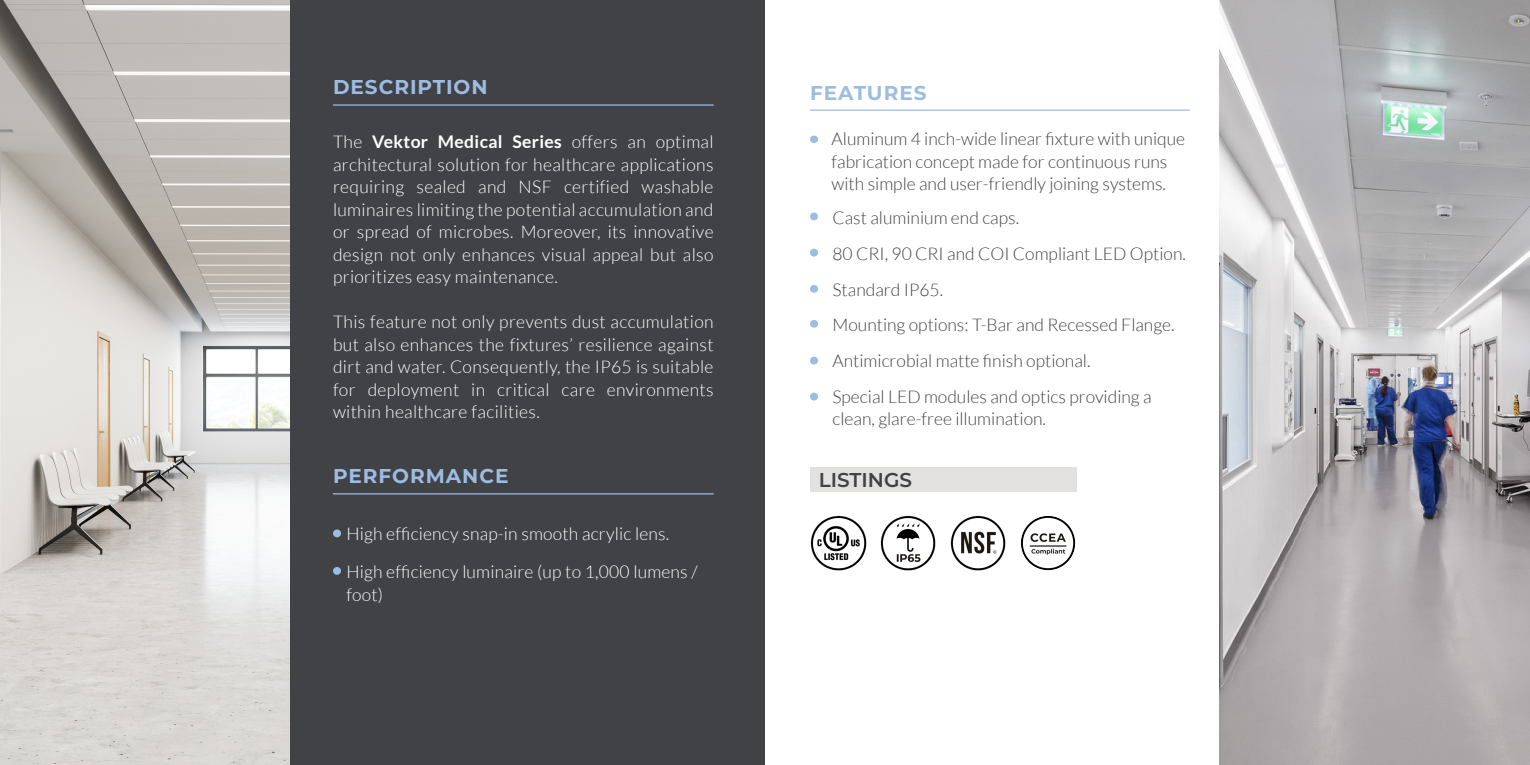
<style>
.page{position:relative;width:1530px;height:765px;background:#fff}
.page>*{position:absolute;margin:0;border:0;box-sizing:border-box;transform-origin:0 0}
.big_tittle1{font:700 20px "Montserrat";letter-spacing:.05em;color:#9dbce2}
.Tittle_shading{font:600 20px "Montserrat";color:#414245}
.TEXT_14PT{font:300 17.5px/22.5px "Lato";letter-spacing:.02em;color:#fff;text-align:justify}
.TEXT_14PT-2{font:300 17.5px/22.5px "Lato";color:#414245}
.s1{font-weight:700}
</style>
<div class="page">
<div style="left:290px;top:0;width:475px;height:765px;background:#414245"></div>
<hr style="left:333px;top:104px;width:381px;height:2px;background:#9dbce2">
<hr style="left:333px;top:493px;width:381px;height:1px;background:#9dbce2">
<hr style="left:810px;top:110px;width:380px;height:1px;background:#9dbce2">
<img style="left:811px;top:516px;width:55px;height:55px">
<img style="left:950px;top:516px;width:56px;height:55px">
<img style="left:1021px;top:516px;width:54px;height:55px">
<img style="left:881px;top:516px;width:55px;height:55px">
<img style="left:1220px;top:0;width:310px;height:765px">
<div style="left:810px;top:468px;width:266px;height:24px;background:#e2e1e0"></div>
<div style="left:333px;top:567px;width:8px;height:8px;background:#9dbce2;border-radius:50%"></div>
<div style="left:810px;top:136px;width:8px;height:7px;background:#9dbce2;border-radius:50%"></div>
<div style="left:810px;top:249px;width:8px;height:8px;background:#9dbce2;border-radius:50%"></div>
<div style="left:810px;top:213px;width:8px;height:7px;background:#9dbce2;border-radius:50%"></div>
<div style="left:810px;top:285px;width:8px;height:8px;background:#9dbce2;border-radius:50%"></div>
<div style="left:810px;top:320px;width:8px;height:8px;background:#9dbce2;border-radius:50%"></div>
<div style="left:810px;top:357px;width:8px;height:8px;background:#9dbce2;border-radius:50%"></div>
<div style="left:810px;top:393px;width:8px;height:8px;background:#9dbce2;border-radius:50%"></div>
<div style="left:333px;top:529px;width:8px;height:8px;background:#9dbce2;border-radius:50%"></div>
<img style="left:0;top:0;width:290px;height:765px">
<p class="big_tittle1" style="left:333px;top:74px;width:156px">DESCRIPTION</p>
<p class="TEXT_14PT" style="left:333px;top:131px;width:382px">The <span class="s1">Vektor Medical Series</span> offers an optimal architectural solution for healthcare applications requiring sealed and NSF certified washable luminaires limiting the potential accumulation and or spread of microbes. Moreover, its innovative design not only enhances visual appeal but also prioritizes easy maintenance.</p>
<p class="TEXT_14PT" style="left:333px;top:311px;width:382px">This feature not only prevents dust accumulation but also enhances the fixtures’ resilience against dirt and water. Consequently, the IP65 is suitable for deployment in critical care environments within healthcare facilities.</p>
<p class="big_tittle1" style="left:333px;top:463px;width:177px">PERFORMANCE</p>
<p class="TEXT_14PT" style="left:346px;top:522px;width:324px">High efficiency snap-in smooth acrylic lens.</p>
<p class="TEXT_14PT" style="left:346px;top:561px;width:353px">High efficiency luminaire (up to 1,000 lumens / foot)</p>
<p class="big_tittle1" style="left:810px;top:79px;width:118px">FEATURES</p>
<p class="TEXT_14PT-2" style="left:832px;top:128px;width:355px">Aluminum 4 inch-wide linear fixture with unique fabrication concept made for continuous runs with simple and user-friendly joining systems.</p>
<p class="TEXT_14PT-2" style="left:832px;top:206px;width:188px">Cast aluminium end caps.</p>
<p class="TEXT_14PT-2" style="left:832px;top:243px;width:355px">80 CRI, 90 CRI and COI Compliant LED Option.</p>
<p class="TEXT_14PT-2" style="left:832px;top:279px;width:112px">Standard IP65.</p>
<p class="TEXT_14PT-2" style="left:832px;top:314px;width:344px">Mounting options: T-Bar and Recessed Flange.</p>
<p class="TEXT_14PT-2" style="left:832px;top:350px;width:260px">Antimicrobial matte finish optional.</p>
<p class="TEXT_14PT-2" style="left:832px;top:385px;width:321px">Special LED modules and optics providing a clean, glare-free illumination.</p>
<p class="Tittle_shading" style="left:819px;top:467px;width:95px">LISTINGS</p>
</div>
